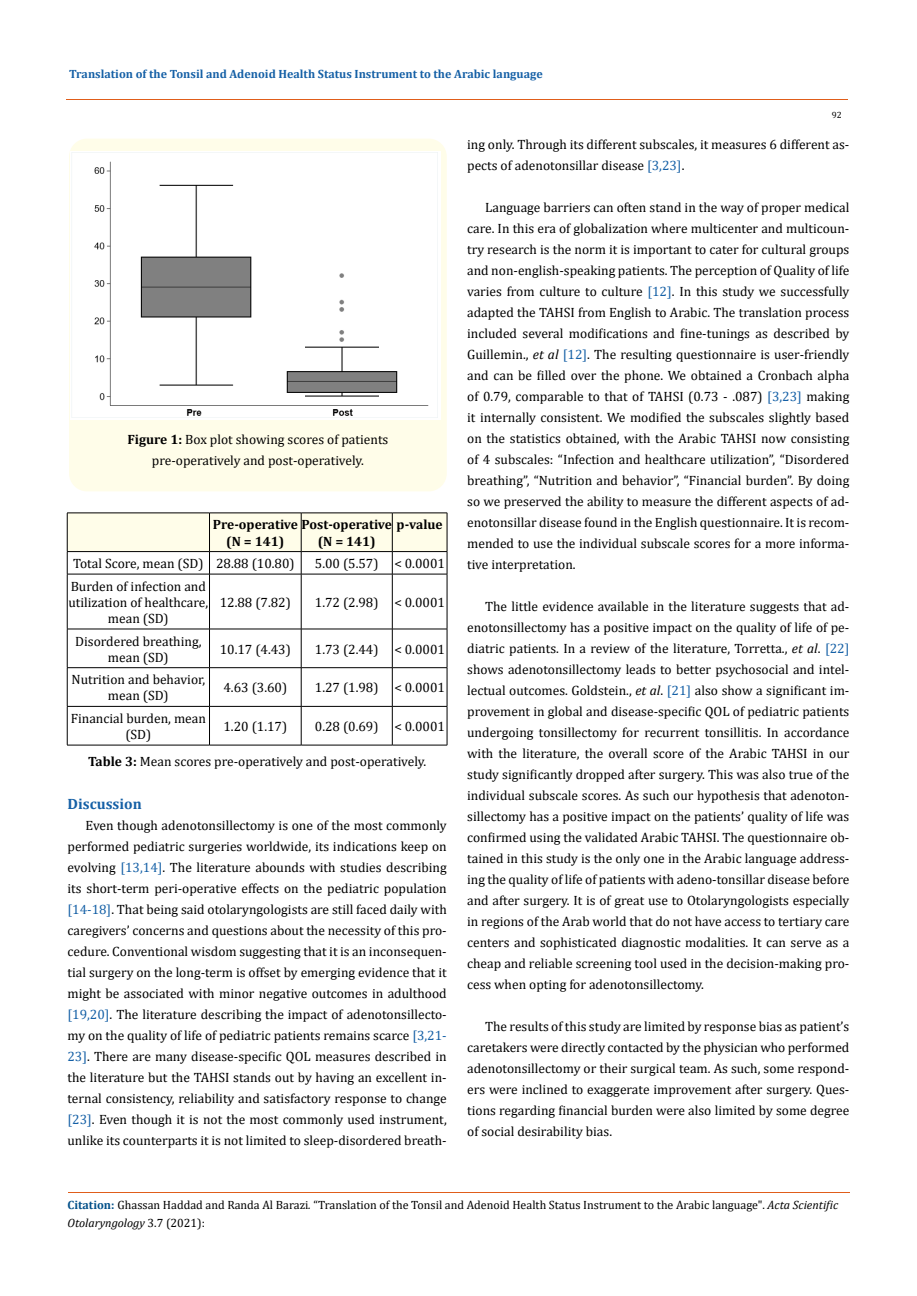
<style>
.page{position:relative;width:917px;height:1296px;background:#fff}
.page>*{position:absolute;margin:0;border:0;box-sizing:border-box;transform-origin:0 0}
.t1{font:700 15px "Cambria";color:#1560a6}
.t2{font:13.5px/21px "Cambria";color:#000;text-align:center}
.t3{font:700 13.5px/16.2px "Cambria";color:#000}
.t4{font:12px/18px "Cambria";color:#000}
.t5{font:700 12px "Cambria";color:#1560a6}
.t6{font:9px "Cambria";color:#000}
.s1{font-weight:700}
.s2{color:#1560a6}
.s3{font-style:italic}
.s4{font-weight:700;color:#035089}
</style>
<div class="page">
<hr style="left:66px;top:99px;width:782px;height:1px;background:#e05d1a">
<div style="left:69px;top:139px;width:378px;height:352px;background:#fffde9;border-radius:18px"></div>
<img style="left:71px;top:151px;width:370px;height:269px">
<svg style="left:67px;top:513px;width:381px;height:61px"></svg>
<hr style="left:67px;top:574px;width:142px;height:1px;background:#000">
<hr style="left:67px;top:574px;width:1px;height:55px;background:#000">
<hr style="left:209px;top:574px;width:92px;height:1px;background:#000">
<hr style="left:209px;top:574px;width:1px;height:55px;background:#000">
<hr style="left:301px;top:574px;width:91px;height:1px;background:#000">
<hr style="left:301px;top:574px;width:1px;height:55px;background:#000">
<hr style="left:392px;top:574px;width:55px;height:1px;background:#000">
<hr style="left:392px;top:574px;width:1px;height:55px;background:#000">
<hr style="left:447px;top:574px;width:1px;height:55px;background:#000">
<hr style="left:67px;top:629px;width:142px;height:1px;background:#000">
<hr style="left:67px;top:629px;width:1px;height:39px;background:#000">
<hr style="left:209px;top:629px;width:92px;height:1px;background:#000">
<hr style="left:209px;top:629px;width:1px;height:39px;background:#000">
<hr style="left:301px;top:629px;width:91px;height:1px;background:#000">
<hr style="left:301px;top:629px;width:1px;height:39px;background:#000">
<hr style="left:392px;top:629px;width:55px;height:1px;background:#000">
<hr style="left:392px;top:629px;width:1px;height:39px;background:#000">
<hr style="left:447px;top:629px;width:1px;height:39px;background:#000">
<hr style="left:67px;top:667px;width:142px;height:1px;background:#000">
<hr style="left:67px;top:668px;width:1px;height:38px;background:#000">
<hr style="left:209px;top:667px;width:92px;height:1px;background:#000">
<hr style="left:209px;top:668px;width:1px;height:38px;background:#000">
<hr style="left:301px;top:667px;width:91px;height:1px;background:#000">
<hr style="left:301px;top:668px;width:1px;height:38px;background:#000">
<hr style="left:392px;top:667px;width:55px;height:1px;background:#000">
<hr style="left:392px;top:668px;width:1px;height:38px;background:#000">
<hr style="left:447px;top:668px;width:1px;height:38px;background:#000">
<hr style="left:67px;top:706px;width:142px;height:1px;background:#000">
<hr style="left:67px;top:707px;width:1px;height:38px;background:#000">
<hr style="left:209px;top:706px;width:92px;height:1px;background:#000">
<hr style="left:209px;top:707px;width:1px;height:38px;background:#000">
<hr style="left:301px;top:706px;width:91px;height:1px;background:#000">
<hr style="left:301px;top:707px;width:1px;height:38px;background:#000">
<hr style="left:392px;top:706px;width:55px;height:1px;background:#000">
<hr style="left:392px;top:707px;width:1px;height:38px;background:#000">
<hr style="left:447px;top:707px;width:1px;height:38px;background:#000">
<hr style="left:67px;top:745px;width:142px;height:1px;background:#000">
<hr style="left:209px;top:745px;width:92px;height:1px;background:#000">
<hr style="left:301px;top:745px;width:91px;height:1px;background:#000">
<hr style="left:392px;top:745px;width:55px;height:1px;background:#000">
<hr style="left:68px;top:1192px;width:781px;height:1px;background:#e05d1a">
<p class="t5" style="left:69px;top:65px;width:475px">Translation of the Tonsil and Adenoid Health Status Instrument to the Arabic language</p>
<p class="t6" style="left:831px;top:109px;width:11px">92</p>
<p class="t2" style="left:127px;top:429px;width:262px"><span class="s1">Figure 1:</span> Box plot showing scores of patients pre-operatively and post-operatively.</p>
<p class="t3" style="left:226px;top:516px;width:218px;text-indent:-13px">Pre-operative Post-operative p-value (N = 141)</p>
<p class="t3" style="left:318px;top:532px;width:60px">(N = 141)</p>
<p class="t2" style="left:73px;top:553px;width:223px">Total Score, mean (SD) 28.88 (10.80)</p>
<p class="t2" style="left:315px;top:553px;width:132px">5.00 (5.57) &lt; 0.0001</p>
<p class="t2" style="left:68px;top:578px;width:141px;line-height:16.2px">Burden of infection and utilization of healthcare, mean (SD)</p>
<p class="t2" style="left:220px;top:592px;width:73px">12.88 (7.82)</p>
<p class="t2" style="left:315px;top:592px;width:132px">1.72 (2.98) &lt; 0.0001</p>
<p class="t2" style="left:75px;top:633px;width:128px;line-height:16.2px">Disordered breathing, mean (SD)</p>
<p class="t2" style="left:220px;top:638px;width:73px">10.17 (4.43)</p>
<p class="t2" style="left:315px;top:638px;width:132px">1.73 (2.44) &lt; 0.0001</p>
<p class="t2" style="left:71px;top:671px;width:135px;line-height:16.2px">Nutrition and behavior, mean (SD)</p>
<p class="t2" style="left:223px;top:677px;width:65px">4.63 (3.60)</p>
<p class="t2" style="left:315px;top:677px;width:132px">1.27 (1.98) &lt; 0.0001</p>
<p class="t2" style="left:71px;top:710px;width:137px;line-height:16.2px">Financial burden, mean (SD)</p>
<p class="t2" style="left:223px;top:716px;width:65px">1.20 (1.17)</p>
<p class="t2" style="left:315px;top:716px;width:132px">0.28 (0.69) &lt; 0.0001</p>
<p class="t2" style="left:88px;top:751px;width:340px"><span class="s1">Table 3:</span> Mean scores pre-operatively and post-operatively.</p>
<p class="t1" style="left:67px;top:793px;width:76px">Discussion</p>
<p class="t2" style="left:67px;top:815px;width:381px;text-align:justify;text-indent:18px">Even though adenotonsillectomy is one of the most commonly performed pediatric surgeries worldwide, its indications keep on evolving <span class="s2">[13,14]</span>. The literature abounds with studies describing its short-term peri-operative effects on the pediatric population <span class="s2">[14-18]</span>. That being said otolaryngologists are still faced daily with caregivers’ concerns and questions about the necessity of this pro&shy;cedure. Conventional wisdom suggesting that it is an inconsequen&shy;tial surgery on the long-term is offset by emerging evidence that it might be associated with minor negative outcomes in adulthood <span class="s2">[19,20]</span>. The literature describing the impact of adenotonsillecto&shy;my on the quality of life of pediatric patients remains scarce <span class="s2">[3,21- 23]</span>. There are many disease-specific QOL measures described in the literature but the TAHSI stands out by having an excellent in&shy;ternal consistency, reliability and satisfactory response to change <span class="s2">[23]</span>. Even though it is not the most commonly used instrument, unlike its counterparts it is not limited to sleep-disordered breath-</p>
<p class="t2" style="left:467px;top:134px;width:384px;text-align:left">ing only. Through its different subscales, it measures 6 different as&shy;pects of adenotonsillar disease <span class="s2">[3,23]</span>.</p>
<p class="t2" style="left:467px;top:197px;width:384px;text-align:justify;text-indent:18px">Language barriers can often stand in the way of proper medical care. In this era of globalization where multicenter and multicoun&shy;try research is the norm it is important to cater for cultural groups and non-english-speaking patients. The perception of Quality of life varies from culture to culture <span class="s2">[12]</span>. In this study we successfully adapted the TAHSI from English to Arabic. The translation process included several modifications and fine-tunings as described by Guillemin., <span class="s3">et al</span> <span class="s2">[12]</span>. The resulting questionnaire is user-friendly and can be filled over the phone. We obtained a Cronbach alpha of 0.79, comparable to that of TAHSI (0.73 - .087) <span class="s2">[3,23]</span> making it internally consistent. We modified the subscales slightly based on the statistics obtained, with the Arabic TAHSI now consisting of 4 subscales: “Infection and healthcare utilization”, “Disordered breathing”, “Nutrition and behavior”, “Financial burden”. By doing so we preserved the ability to measure the different aspects of ad&shy;enotonsillar disease found in the English questionnaire. It is recom&shy;mended to use the individual subscale scores for a more informa&shy;tive interpretation.</p>
<p class="t2" style="left:467px;top:596px;width:384px;text-align:justify;text-indent:18px">The little evidence available in the literature suggests that ad&shy;enotonsillectomy has a positive impact on the quality of life of pe&shy;diatric patients. In a review of the literature, Torretta., <span class="s3">et al</span>. <span class="s2">[22] </span>shows adenotonsillectomy leads to better psychosocial and intel&shy;lectual outcomes. Goldstein., <span class="s3">et al</span>. <span class="s2">[21]</span> also show a significant im&shy;provement in global and disease-specific QOL of pediatric patients undergoing tonsillectomy for recurrent tonsillitis. In accordance with the literature, the overall score of the Arabic TAHSI in our study significantly dropped after surgery. This was also true of the individual subscale scores. As such our hypothesis that adenoton&shy;sillectomy has a positive impact on the patients’ quality of life was confirmed using the validated Arabic TAHSI. The questionnaire ob&shy;tained in this study is the only one in the Arabic language address&shy;ing the quality of life of patients with adeno-tonsillar disease before and after surgery. It is of great use to Otolaryngologists especially in regions of the Arab world that do not have access to tertiary care centers and sophisticated diagnostic modalities. It can serve as a cheap and reliable screening tool used in the decision-making pro&shy;cess when opting for adenotonsillectomy.</p>
<p class="t2" style="left:467px;top:1016px;width:384px;text-align:justify;text-indent:18px">The results of this study are limited by response bias as patient’s caretakers were directly contacted by the physician who performed adenotonsillectomy or their surgical team. As such, some respond&shy;ers were inclined to exaggerate improvement after surgery. Ques&shy;tions regarding financial burden were also limited by some degree of social desirability bias.</p>
<p class="t4" style="left:68px;top:1196px;width:772px"><span class="s4">Citation:</span> Ghassan Haddad and Randa Al Barazi<span class="s3">.</span> “Translation of the Tonsil and Adenoid Health Status Instrument to the Arabic language". <span class="s3">Acta Scientific<br>Otolaryngology</span> 3.7 (2021):</p>
</div>
